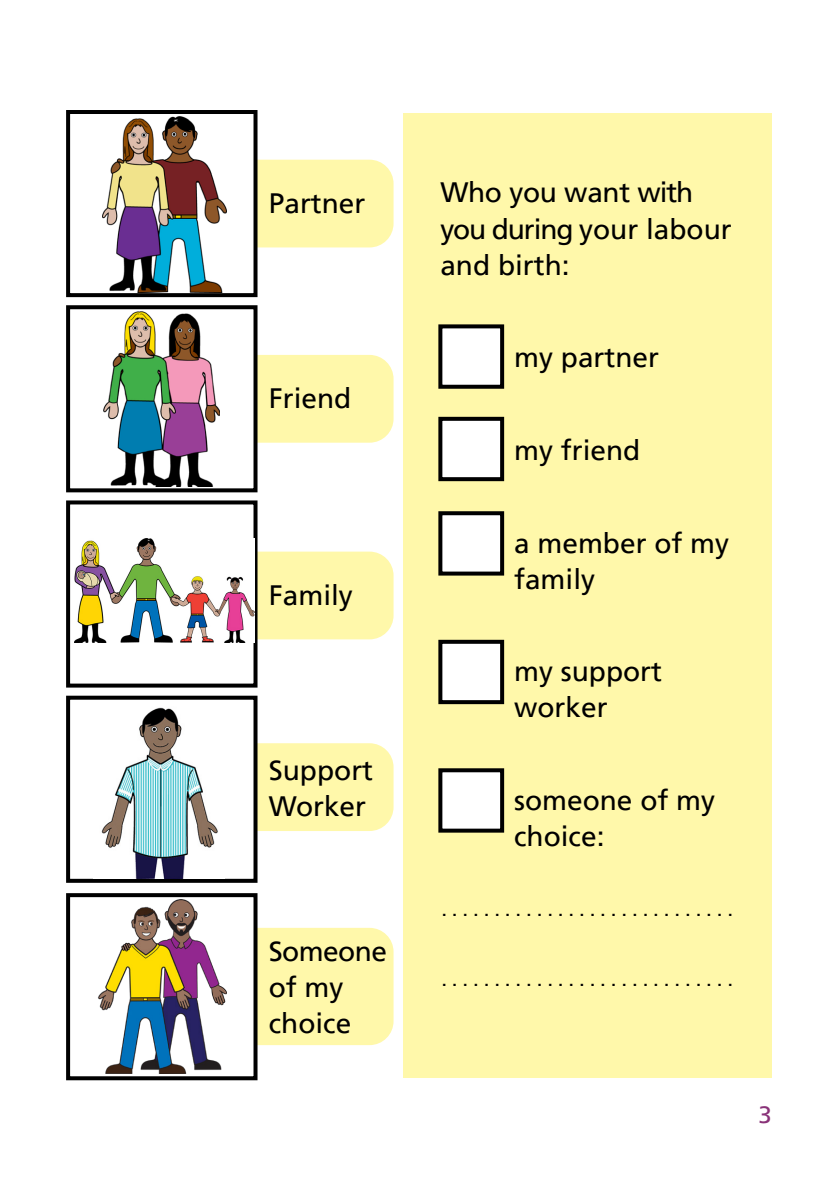
<style>
.page{position:relative;width:840px;height:1191px;background:#fff}
.page>*{position:absolute;margin:0;border:0;box-sizing:border-box;transform-origin:0 0}
.Easy_Read{font:28px/36px "Frutiger LT";color:#000}
.Easy_Read-2{font:300 28px "Frutiger LT";color:#000}
.t1{font:24px "Frutiger LT";color:#893278}
</style>
<div class="page">
<div style="left:403px;top:113px;width:368px;height:964px;background:#fff8aa"></div>
<div style="left:152px;top:927px;width:241px;height:118px;background:#fff8aa;border-radius:24px"></div>
<div style="left:152px;top:743px;width:241px;height:88px;background:#fff8aa;border-radius:24px"></div>
<div style="left:152px;top:551px;width:241px;height:88px;background:#fff8aa;border-radius:24px"></div>
<div style="left:152px;top:355px;width:241px;height:88px;background:#fff8aa;border-radius:24px"></div>
<div style="left:152px;top:160px;width:241px;height:87px;background:#fff8aa;border-radius:24px"></div>
<div style="left:68px;top:112px;width:187px;height:183px;background:#fff"></div>
<div style="left:66px;top:110px;width:191px;height:187px;border:4px solid #000"></div>
<div style="left:68px;top:307px;width:187px;height:183px;background:#fff"></div>
<div style="left:66px;top:305px;width:191px;height:187px;border:4px solid #000"></div>
<div style="left:440px;top:326px;width:62px;height:61px;background:#fff"></div>
<div style="left:438px;top:324px;width:66px;height:65px;border:4px solid #000"></div>
<div style="left:440px;top:419px;width:62px;height:60px;background:#fff"></div>
<div style="left:438px;top:417px;width:66px;height:64px;border:4px solid #000"></div>
<div style="left:440px;top:513px;width:62px;height:60px;background:#fff"></div>
<div style="left:438px;top:511px;width:66px;height:64px;border:4px solid #000"></div>
<div style="left:440px;top:642px;width:62px;height:60px;background:#fff"></div>
<div style="left:438px;top:640px;width:66px;height:64px;border:4px solid #000"></div>
<div style="left:440px;top:770px;width:62px;height:60px;background:#fff"></div>
<div style="left:438px;top:768px;width:66px;height:64px;border:4px solid #000"></div>
<div style="left:66px;top:500px;width:191px;height:187px;border:4px solid #000"></div>
<div style="left:68px;top:697px;width:187px;height:183px;background:#fff"></div>
<div style="left:66px;top:695px;width:191px;height:187px;border:4px solid #000"></div>
<div style="left:68px;top:895px;width:187px;height:183px;background:#fff"></div>
<div style="left:66px;top:893px;width:191px;height:187px;border:4px solid #000"></div>
<img style="left:102px;top:117px;width:124px;height:175px">
<img style="left:104px;top:311px;width:116px;height:175px">
<img style="left:74px;top:538px;width:180px;height:105px">
<img style="left:93px;top:707px;width:131px;height:171px">
<img style="left:98px;top:899px;width:128px;height:174px">
<p class="Easy_Read" style="left:269px;top:185px;width:98px">Partner</p>
<p class="Easy_Read" style="left:269px;top:380px;width:84px">Friend</p>
<p class="Easy_Read" style="left:269px;top:577px;width:86px">Family</p>
<p class="Easy_Read" style="left:269px;top:752px;width:106px">Support<br>Worker</p>
<p class="Easy_Read" style="left:269px;top:933px;width:119px">Someone of my choice</p>
<p class="Easy_Read" style="left:440px;top:175px;width:293px">Who you want with you during your labour and birth:</p>
<p class="Easy_Read" style="left:514px;top:340px;width:146px">my partner</p>
<p class="Easy_Read" style="left:514px;top:432px;width:128px">my friend</p>
<p class="Easy_Read" style="left:514px;top:525px;width:216px">a member of my family</p>
<p class="Easy_Read" style="left:514px;top:654px;width:149px">my support worker</p>
<p class="Easy_Read" style="left:514px;top:782px;width:202px">someone of my choice:</p>
<p class="Easy_Read-2" style="left:440px;top:890px;width:295px">............................</p>
<p class="Easy_Read-2" style="left:440px;top:960px;width:295px">............................</p>
<p class="t1" style="left:758px;top:1101px;width:15px">3</p>
</div>
